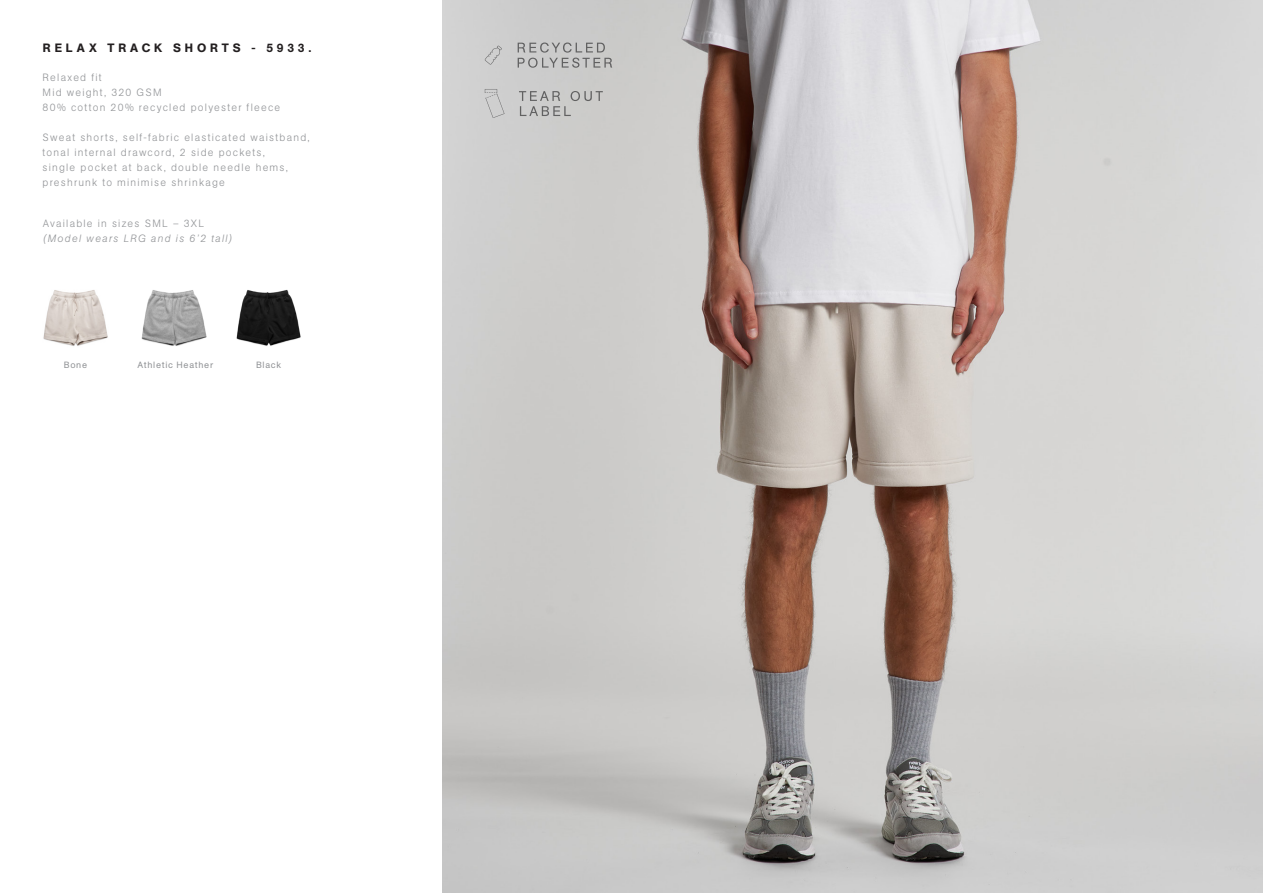
<style>
.page{position:relative;width:1263px;height:893px;background:#fff}
.page>*{position:absolute;margin:0;border:0;box-sizing:border-box;transform-origin:0 0}
.t1{font:500 12px "AG Book Pro";letter-spacing:.325em;color:#231f20}
.t2{font:300 10.5px/15px "AG Book Pro";letter-spacing:.12em;color:#939598}
.t3{font:italic 300 10.5px/15px "AG Book Pro";letter-spacing:.125em;color:#939598}
.t4{font:9px "AG Book Pro";letter-spacing:.075em;color:#939598}
.s1{font-style:normal}
</style>
<div class="page">
<img style="left:43px;top:290px;width:65px;height:56px">
<img style="left:141px;top:290px;width:66px;height:56px">
<img style="left:236px;top:289px;width:65px;height:57px">
<img style="left:442px;top:0;width:821px;height:893px">
<svg style="left:519px;top:91px;width:84px;height:25px;background:#babab9"></svg>
<svg style="left:497px;top:94px;width:7px;height:20px"></svg>
<svg style="left:485px;top:89px;width:12px;height:29px"></svg>
<svg style="left:485px;top:46px;width:17px;height:19px"></svg>
<svg style="left:518px;top:43px;width:94px;height:25px;background:#b5b5b5"></svg>
<p class="t1" style="left:43px;top:40px;width:270px">RELAX TRACK SHORTS - 5933.</p>
<p class="t2" style="left:43px;top:69px;width:61px">Relaxed fit</p>
<p class="t2" style="left:43px;top:84px;width:121px">Mid weight, 320 GSM</p>
<p class="t2" style="left:43px;top:99px;width:239px">80% cotton 20% recycled polyester fleece</p>
<p class="t2" style="left:43px;top:129px;width:269px">Sweat shorts, self-fabric elasticated waistband, tonal internal drawcord, 2 side pockets,<br>single pocket at back, double needle hems, preshrunk to minimise shrinkage</p>
<p class="t3" style="left:43px;top:215px;width:191px"><span class="s1">Available in sizes SML – 3XL </span>(Model wears LRG and is 6’2 tall)</p>
<p class="t4" style="left:64px;top:359px;width:25px">Bone</p>
<p class="t4" style="left:138px;top:359px;width:77px">Athletic Heather</p>
<p class="t4" style="left:256px;top:359px;width:27px">Black</p>
</div>
